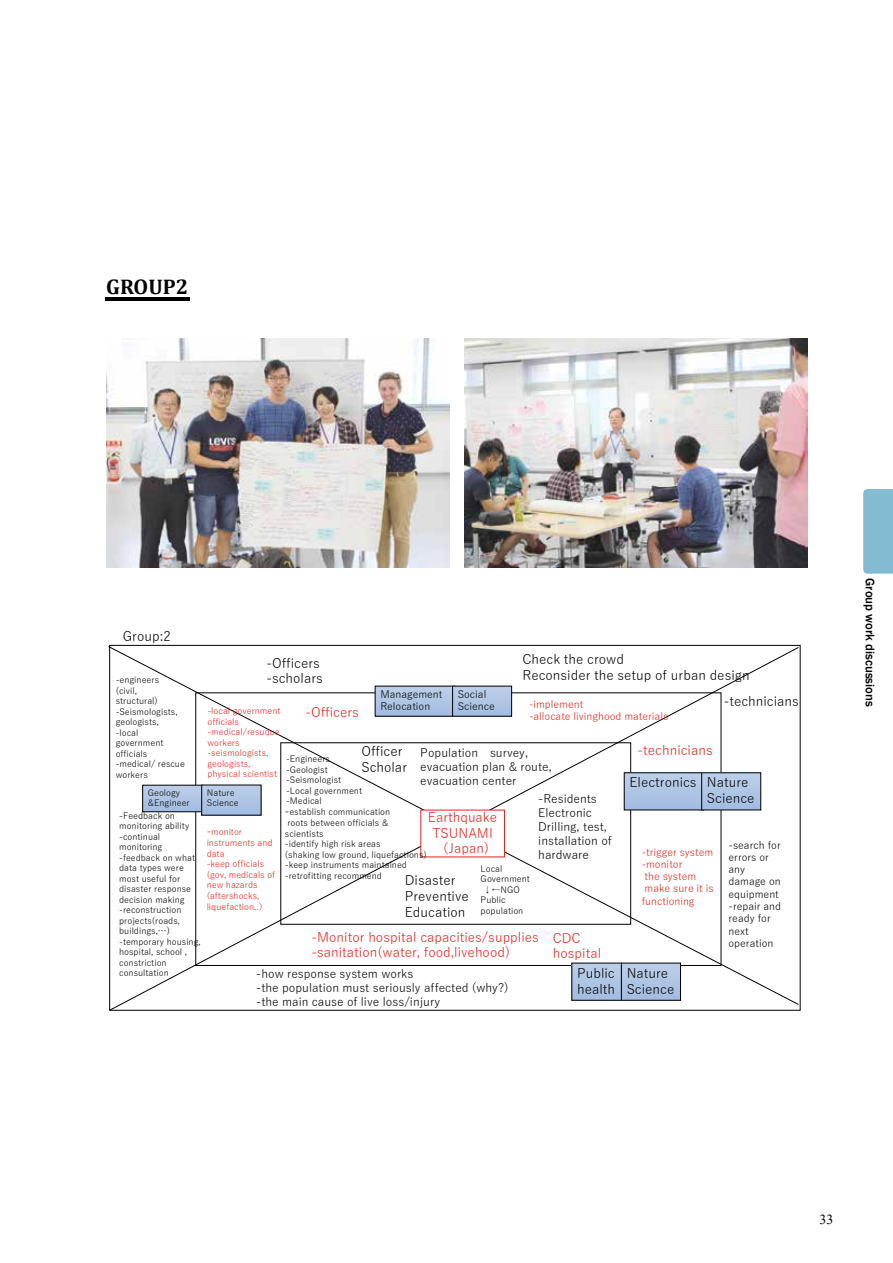
<style>
.page{position:relative;width:893px;height:1263px;background:#fff}
.page>*{position:absolute;margin:0;border:0;box-sizing:border-box;transform-origin:0 0}
.t1{font:700 21.3px "Cambria";color:#000}
.t2{font:13.8px "Times New Roman";color:#000}
.t3{font:13.2px/15.8px "Yu Gothic";color:#000}
.t4{font:13.2px/15.8px "Yu Gothic";color:#e7211a}
.t5{font:500 12.75px "Franklin Gothic";color:#000}
.t6{font:11.7px/14.1px "Yu Gothic";color:#000}
.t7{font:10.2px/12.3px "Yu Gothic";color:#000}
.t8{font:10.2px/12.3px "Yu Gothic";color:#e7211a}
.t9{font:8.7px/10.5px "Yu Gothic";color:#000}
.t10{font:8.7px/10.6px "Yu Gothic";color:#e7211a}
.s1{font-size:10.2px}
</style>
<div class="page">
<div style="left:863px;top:489px;width:30px;height:85px;background:#83bbd3"></div>
<img style="left:106px;top:339px;width:344px;height:229px">
<img style="left:465px;top:339px;width:343px;height:229px">
<svg style="left:108px;top:646px;width:691px;height:359px"></svg>
<div style="left:421px;top:810px;width:83px;height:47px;background:#fff"></div>
<img style="left:144px;top:787px;width:56px;height:23px">
<img style="left:203px;top:787px;width:56px;height:26px">
<img style="left:626px;top:774px;width:75px;height:34px">
<img style="left:703px;top:774px;width:56px;height:34px">
<img style="left:377px;top:688px;width:75px;height:26px">
<img style="left:454px;top:688px;width:56px;height:26px">
<div style="left:452px;top:686px;width:60px;height:30px;border:1px solid #000"></div>
<img style="left:574px;top:965px;width:105px;height:33px">
<div style="left:621px;top:963px;width:60px;height:37px;border:1px solid #000"></div>
<hr style="left:105px;top:297px;width:84px;height:3px;background:#000">
<h1 class="t1" style="left:106px;top:272px;width:84px">GROUP2</h1>
<h3 class="t3" style="left:123px;top:626px;width:50px">Group:2</h3>
<h3 class="t3" style="left:523px;top:650px;width:229px">Check the crowd<br>Reconsider the setup of urban design</h3>
<h3 class="t3" style="left:266px;top:653px;width:58px">-Officers -scholars</h3>
<p class="t9" style="left:116px;top:673px;width:71px">-engineers<br>(civil,<br>structural) -Seismologists, geologists,<br>-local government officials -medical/ rescue workers</p>
<p class="t9" style="left:119px;top:809px;width:83px">-Feedback on monitoring ability -continual monitoring -feedback on what data types were most useful for disaster response decision making -reconstruction projects(roads, buildings,…) -temporary housing, hospital, school , constriction consultation</p>
<p class="t7" style="left:380px;top:687px;width:64px">Management<br>Relocation</p>
<p class="t7" style="left:458px;top:687px;width:39px">Social<br>Science</p>
<p class="t8" style="left:529px;top:697px;width:56px">-implement</p>
<h3 class="t3" style="left:724px;top:691px;width:77px">-technicians</h3>
<p class="t8" style="left:529px;top:709px;width:141px">-allocate livinghood materials</p>
<h3 class="t4" style="left:305px;top:702px;width:55px">-Officers</h3>
<p class="t10" style="left:207px;top:705px;width:75px">-local government officials -medical/resuque workers -seismologists, geologists, physical scientist</p>
<h3 class="t4" style="left:638px;top:741px;width:77px">-technicians</h3>
<h3 class="t3" style="left:361px;top:741px;width:47px">Officer<br>Scholar</h3>
<h3 class="t6" style="left:420px;top:744px;width:133px">Population survey, evacuation plan &amp; route, evacuation center</h3>
<h3 class="t6" style="left:538px;top:790px;width:75px">-Residents<br>Electronic<br>Drilling, test, installation of hardware</h3>
<h3 class="t3" style="left:405px;top:871px;width:66px">Disaster<br>Preventive<br>Education</h3>
<p class="t9" style="left:481px;top:862px;width:51px">Local<br>Government ↓←NGO<br>Public population</p>
<p class="t9" style="left:286px;top:752px;width:78px">-Engineers -Geologist -Seismologist -Local government -Medical</p>
<h3 class="t3" style="left:707px;top:773px;width:49px;text-indent:-77px">Electronics Nature<br>Science</h3>
<p class="t7" style="left:729px;top:837px;width:54px">-search for errors or any damage on equipment -repair and ready for next operation</p>
<p class="t9" style="left:148px;top:786px;width:43px">Geology &amp;Engineer</p>
<p class="t9" style="left:207px;top:786px;width:33px">Nature<br>Science</p>
<p class="t9" style="left:285px;top:806px;width:143px"><span class="s1">-</span>establish communication<br>roots between officials &amp;<br>scientists<br>-identify high risk areas<br>(shaking low ground, liquefactions) -keep instruments maintained -retrofitting recommend</p>
<h3 class="t4" style="left:428px;top:807px;width:71px;text-align:center">Earthquake<br>TSUNAMI（Japan)</h3>
<p class="t10" style="left:207px;top:826px;width:70px"><span class="s1">-</span>monitor instruments and data<br>-keep officials (gov, medicals of new hazards (aftershocks, liquefaction..）</p>
<p class="t8" style="left:642px;top:844px;width:74px">-trigger system -monitor<br>the system make sure it is functioning</p>
<h3 class="t4" style="left:311px;top:927px;width:229px">-Monitor hospital capacities/supplies -sanitation(water, food,livehood)</h3>
<h3 class="t4" style="left:553px;top:928px;width:50px">CDC hospital</h3>
<h3 class="t3" style="left:577px;top:963px;width:40px">Public health</h3>
<h3 class="t3" style="left:627px;top:963px;width:49px">Nature<br>Science</h3>
<h3 class="t6" style="left:256px;top:965px;width:254px">-how response system works<br>-the population must seriously affected (why?) -the main cause of live loss/injury</h3>
<h3 class="t5" style="left:878px;top:578px;width:130px;rotate:90deg">Group work discussions</h3>
<h2 class="t2" style="left:820px;top:1209px;width:15px">33</h2>
</div>
